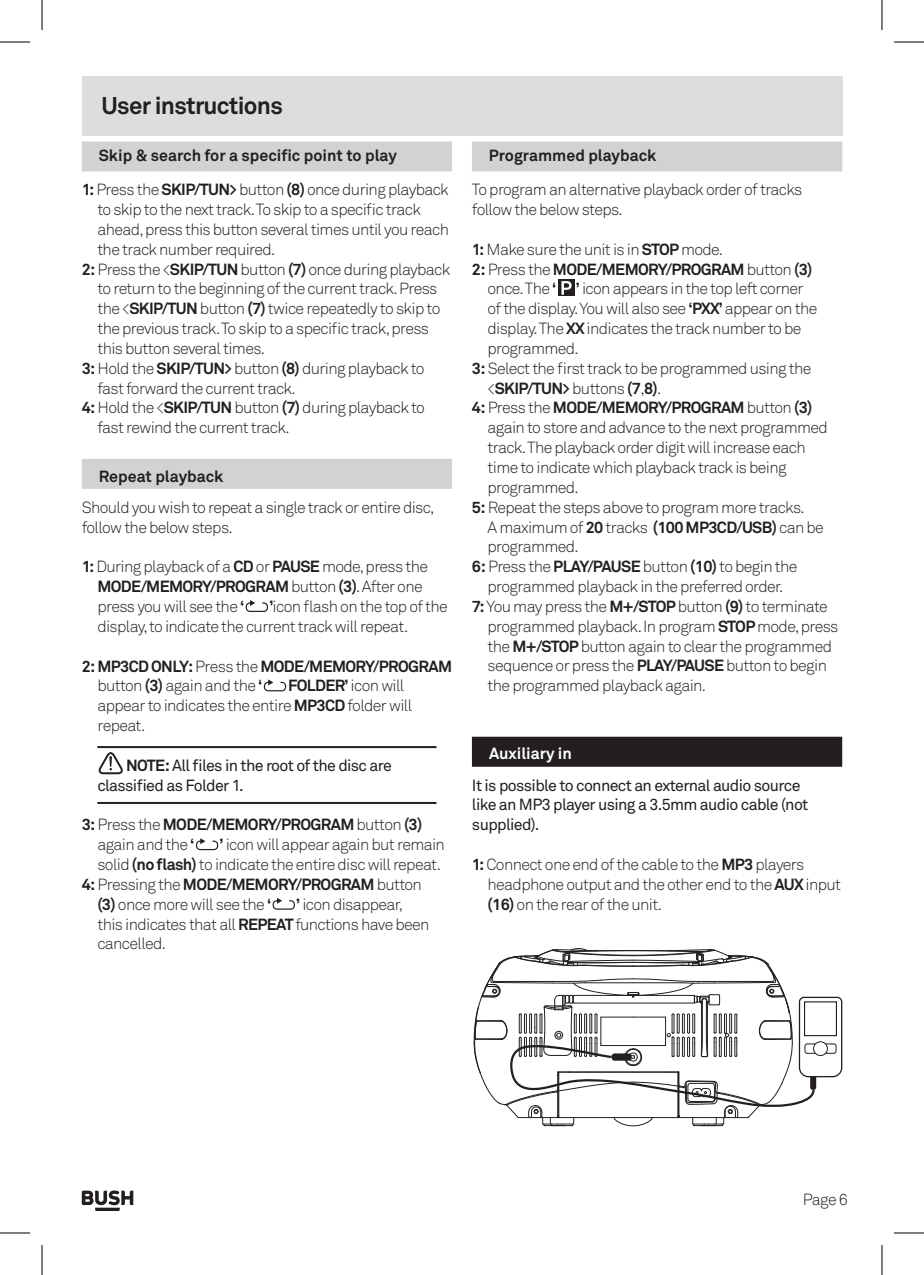
<style>
.page{position:relative;width:924px;height:1275px;background:#fff}
.page>*{position:absolute;margin:0;border:0;box-sizing:border-box;transform-origin:0 0}
.t1{font:700 24px "Akkurat Pro";letter-spacing:-.03em;color:#231f20}
.t2{font:300 16px/19.8px "Akkurat Pro";letter-spacing:-.04em;color:#231f20}
.t3{font:700 16px/19.8px "Akkurat Pro";letter-spacing:-.04em;color:#231f20}
.t4{font:16px/19.8px "Akkurat Pro";letter-spacing:-.04em;color:#231f20}
.t5{font:700 16px/34px "Akkurat Pro";color:#231f20}
.t6{font:700 16px "Akkurat Pro";color:#fff}
.s1{font-weight:300}
.s2{font-weight:700}
</style>
<div class="page">
<div style="left:82px;top:76px;width:759px;height:60px;background:#dcdddf"></div>
<svg style="left:82px;top:1190px;width:51px;height:21px"></svg>
<div style="left:82px;top:141px;width:370px;height:30px;background:#d1d2d4"></div>
<div style="left:82px;top:459px;width:370px;height:30px;background:#d1d2d4"></div>
<hr style="left:97px;top:746px;width:339px;height:2px;background:#231f20">
<hr style="left:97px;top:802px;width:339px;height:2px;background:#231f20">
<svg style="left:245px;top:600px;width:23px;height:12px"></svg>
<svg style="left:264px;top:679px;width:22px;height:12px"></svg>
<svg style="left:98px;top:752px;width:25px;height:23px"></svg>
<svg style="left:196px;top:838px;width:22px;height:12px"></svg>
<svg style="left:272px;top:898px;width:23px;height:11px"></svg>
<div style="left:471px;top:141px;width:370px;height:30px;background:#d1d2d4"></div>
<div style="left:471px;top:736px;width:370px;height:30px;background:#231f20"></div>
<div style="left:557px;top:279px;width:17px;height:17px;background:#231f20"></div>
<svg style="left:561px;top:281px;width:10px;height:14px"></svg>
<svg style="left:473px;top:948px;width:369px;height:178px"></svg>
<hr style="left:0;top:42px;width:30px;height:1px;background:#000">
<hr style="left:893px;top:42px;width:30px;height:1px;background:#000">
<hr style="left:0;top:1232px;width:30px;height:1px;background:#000">
<hr style="left:893px;top:1232px;width:30px;height:1px;background:#000">
<hr style="left:42px;top:0;width:1px;height:30px;background:#000">
<hr style="left:42px;top:1245px;width:1px;height:30px;background:#000">
<hr style="left:881px;top:0;width:1px;height:30px;background:#000">
<hr style="left:881px;top:1245px;width:1px;height:30px;background:#000">
<h1 class="t1" style="left:102px;top:91px;width:183px">User instructions</h1>
<p class="t5" style="left:82px;top:139px;width:368px;text-indent:17px">Skip &amp; search for a specific point to play<br>1: <span class="s1">Press the</span> SKIP/TUN&gt; <span class="s1">button</span> (8) <span class="s1">once during playback</span></p>
<p class="t2" style="left:97px;top:200px;width:325px">to skip to the next track. To skip to a specific track</p>
<p class="t2" style="left:97px;top:220px;width:353px">ahead, press this button several times until you reach</p>
<p class="t2" style="left:97px;top:239px;width:177px">the track number required.</p>
<p class="t2" style="left:82px;top:259px;width:370px"><span class="s2">2:</span> Press the &lt;<span class="s2">SKIP/TUN</span> button <span class="s2">(7)</span> once during playback</p>
<p class="t2" style="left:97px;top:279px;width:341px">to return to the beginning of the current track. Press</p>
<p class="t2" style="left:97px;top:299px;width:344px">the &lt;<span class="s2">SKIP/TUN</span> button <span class="s2">(7)</span> twice repeatedly to skip to</p>
<p class="t2" style="left:97px;top:319px;width:333px">the previous track. To skip to a specific track, press</p>
<p class="t2" style="left:97px;top:339px;width:166px">this button several times.</p>
<p class="t2" style="left:82px;top:358px;width:344px"><span class="s2">3:</span> Hold the <span class="s2">SKIP/TUN&gt;</span> button <span class="s2">(8)</span> during playback to</p>
<p class="t2" style="left:97px;top:378px;width:197px">fast forward the current track.</p>
<p class="t2" style="left:82px;top:398px;width:344px"><span class="s2">4:</span> Hold the &lt;<span class="s2">SKIP/TUN</span> button <span class="s2">(7)</span> during playback to</p>
<p class="t2" style="left:97px;top:418px;width:191px">fast rewind the current track.</p>
<p class="t5" style="left:99px;top:459px;width:126px">Repeat playback</p>
<p class="t2" style="left:82px;top:497px;width:354px">Should you wish to repeat a single track or entire disc, follow the below steps.</p>
<p class="t2" style="left:97px;top:557px;width:332px;text-indent:-16px"><span class="s2">1:</span> During playback of a <span class="s2">CD</span> or <span class="s2">PAUSE</span> mode, press the<br><span class="s2">MODE/MEMORY/PROGRAM</span> button <span class="s2">(3)</span>. After one press you will see the <span class="s2">‘</span></p>
<p class="t2" style="left:97px;top:597px;width:352px;text-indent:172px"><span class="s2">’</span>icon flash on the top of the display, to indicate the current track will repeat.</p>
<p class="t3" style="left:97px;top:656px;width:356px;text-indent:-16px">2: MP3CD ONLY: <span class="s1">Press the</span> MODE/MEMORY/PROGRAM <span class="s1">button</span> (3) <span class="s1">again and the</span> ‘</p>
<p class="t2" style="left:97px;top:676px;width:316px;text-indent:191px"><span class="s2">FOLDER’</span> icon will appear to indicates the entire <span class="s2">MP3CD</span> folder will repeat.</p>
<p class="t4" style="left:97px;top:755px;width:296px;text-indent:29px"><span class="s2">NOTE:</span> All files in the root of the disc are classified as Folder 1.</p>
<p class="t3" style="left:97px;top:815px;width:326px;text-indent:-16px">3: <span class="s1">Press the</span> MODE/MEMORY/PROGRAM <span class="s1">button</span> (3) <span class="s1">again and the</span> ‘</p>
<p class="t2" style="left:219px;top:835px;width:227px"><span class="s2">’</span> icon will appear again but remain</p>
<p class="t2" style="left:97px;top:855px;width:342px">solid <span class="s2">(no flash)</span> to indicate the entire disc will repeat.</p>
<p class="t3" style="left:82px;top:874px;width:341px">4: <span class="s1">Pressing the</span> MODE/MEMORY/PROGRAM <span class="s1">button</span></p>
<p class="t2" style="left:97px;top:894px;width:175px"><span class="s2">(3)</span> once more will see the <span class="s2">‘</span></p>
<p class="t2" style="left:97px;top:894px;width:333px;text-indent:199px"><span class="s2">’</span> icon disappear, this indicates that all <span class="s2">REPEAT</span> functions have been cancelled.</p>
<p class="t5" style="left:488px;top:139px;width:169px">Programmed playback</p>
<p class="t2" style="left:471px;top:180px;width:332px">To program an alternative playback order of tracks follow the below steps.</p>
<p class="t2" style="left:471px;top:239px;width:250px"><span class="s2">1:</span> Make sure the unit is in <span class="s2">STOP</span> mode.</p>
<p class="t3" style="left:471px;top:259px;width:342px">2: <span class="s1">Press the</span> MODE/MEMORY/PROGRAM <span class="s1">button</span> (3)</p>
<p class="t2" style="left:487px;top:279px;width:317px">once. The <span class="s2">‘ ’</span> icon appears in the top left corner</p>
<p class="t2" style="left:487px;top:299px;width:331px">of the display. You will also see <span class="s2">‘PXX’</span> appear on the</p>
<p class="t2" style="left:487px;top:319px;width:315px">display. The <span class="s2">XX</span> indicates the track number to be</p>
<p class="t2" style="left:487px;top:339px;width:90px">programmed.</p>
<p class="t2" style="left:471px;top:358px;width:341px"><span class="s2">3:</span> Select the first track to be programmed using the</p>
<p class="t3" style="left:487px;top:378px;width:172px"><span class="s1">&lt;</span>SKIP/TUN&gt; <span class="s1">buttons</span> (7<span class="s1">,</span>8)<span class="s1">.</span></p>
<p class="t3" style="left:471px;top:398px;width:342px">4: <span class="s1">Press the</span> MODE/MEMORY/PROGRAM <span class="s1">button</span> (3)</p>
<p class="t2" style="left:487px;top:418px;width:341px">again to store and advance to the next programmed</p>
<p class="t2" style="left:487px;top:438px;width:319px">track. The playback order digit will increase each</p>
<p class="t2" style="left:487px;top:458px;width:300px">time to indicate which playback track is being</p>
<p class="t2" style="left:487px;top:477px;width:90px">programmed.</p>
<p class="t2" style="left:471px;top:497px;width:331px"><span class="s2">5:</span> Repeat the steps above to program more tracks.</p>
<p class="t2" style="left:487px;top:517px;width:338px">A maximum of <span class="s2">20</span> tracks <span class="s2">(100 MP3CD/USB)</span> can be</p>
<p class="t2" style="left:487px;top:537px;width:90px">programmed.</p>
<p class="t2" style="left:471px;top:557px;width:327px"><span class="s2">6:</span> Press the <span class="s2">PLAY/PAUSE</span> button <span class="s2">(10)</span> to begin the</p>
<p class="t2" style="left:487px;top:577px;width:295px">programmed playback in the preferred order.</p>
<p class="t2" style="left:471px;top:597px;width:357px"><span class="s2">7:</span> You may press the <span class="s2">M+/STOP</span> button <span class="s2">(9)</span> to terminate</p>
<p class="t2" style="left:487px;top:616px;width:352px">programmed playback. In program <span class="s2">STOP</span> mode, press</p>
<p class="t2" style="left:487px;top:636px;width:346px">the <span class="s2">M+/STOP</span> button again to clear the programmed</p>
<p class="t2" style="left:487px;top:656px;width:341px">sequence or press the <span class="s2">PLAY/PAUSE</span> button to begin</p>
<p class="t2" style="left:487px;top:676px;width:217px">the programmed playback again.</p>
<p class="t6" style="left:489px;top:744px;width:84px">Auxiliary in</p>
<p class="t4" style="left:472px;top:775px;width:338px">It is possible to connect an external audio source like an MP3 player using a 3.5mm audio cable (not supplied).</p>
<p class="t2" style="left:487px;top:854px;width:355px;text-indent:-16px"><span class="s2">1:</span> Connect one end of the cable to the <span class="s2">MP3</span> players headphone output and the other end to the <span class="s2">AUX</span> input <span class="s2">(16)</span> on the rear of the unit.</p>
<p class="t2" style="left:802px;top:1189px;width:47px">Page 6</p>
</div>
